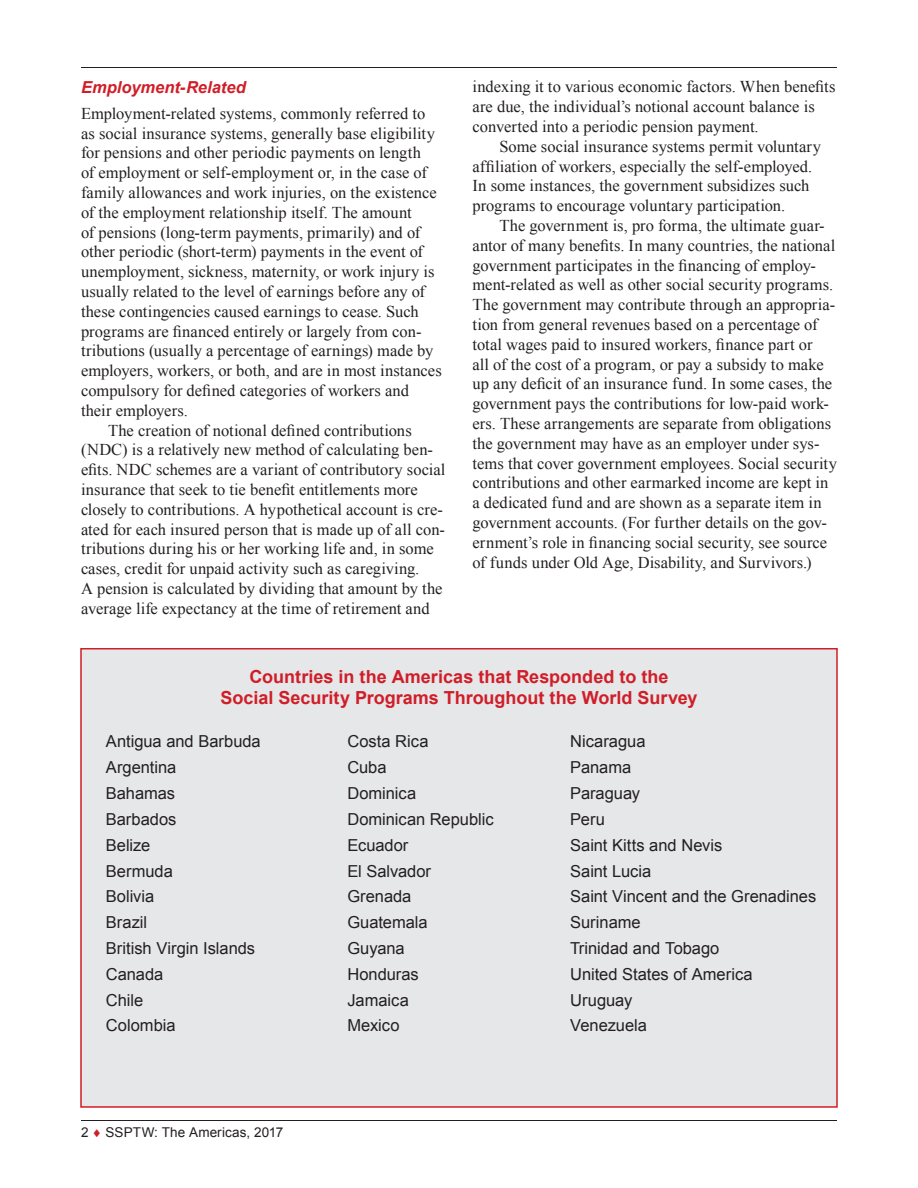
<style>
.page{position:relative;width:918px;height:1188px;background:#fff}
.page>*{position:absolute;margin:0;border:0;box-sizing:border-box;transform-origin:0 0}
.Box_Title{font:700 18px/21.6px "Arial";color:#d01e29;text-align:center}
.Para{font:16.5px/19.8px "Times New Roman";color:#231f20}
.ParaFirst{font:16.5px/19.8px "Times New Roman";color:#231f20}
.Country_Listing{font:16.5px "Arial";color:#231f20}
.Heading3{font:italic 700 16.5px "Arial";color:#d01e29}
.Footer__Left{font:13.5px "Arial";letter-spacing:.01em;color:#231f20}
.s1{color:#d01e29}
</style>
<div class="page">
<hr style="left:81px;top:1120px;width:756px;height:1px;background:#231f20">
<hr style="left:81px;top:67px;width:756px;height:1px;background:#231f20">
<div style="left:81px;top:649px;width:756px;height:458px;background:#e6e7e9"></div>
<div style="left:80px;top:648px;width:758px;height:460px;border:2px solid #d01e29"></div>
<p class="Heading3" style="left:81px;top:76px;width:166px">Employment-Related</p>
<p class="ParaFirst" style="left:81px;top:103px;width:362px">Employment-related systems, commonly referred to as social insurance systems, generally base eligibility for pensions and other periodic payments on length<br>of employment or self-employment or, in the case of family allowances and work injuries, on the existence of the employment relationship itself. The amount<br>of pensions (long-term payments, primarily) and of other periodic (short-term) payments in the event of unemployment, sickness, maternity, or work injury is usually related to the level of earnings before any of these contingencies caused earnings to cease. Such programs are financed entirely or largely from con&shy;tributions (usually a percentage of earnings) made by employers, workers, or both, and are in most instances compulsory for defined categories of workers and their employers.</p>
<p class="Para" style="left:81px;top:420px;width:366px;text-indent:27px">The creation of notional defined contributions (NDC) is a relatively new method of calculating ben&shy;efits. NDC schemes are a variant of contributory social insurance that seek to tie benefit entitlements more closely to contributions. A hypothetical account is cre&shy;ated for each insured person that is made up of all con&shy;tributions during his or her working life and, in some cases, credit for unpaid activity such as caregiving.<br>A pension is calculated by dividing that amount by the average life expectancy at the time of retirement and</p>
<p class="Para" style="left:472px;top:77px;width:364px">indexing it to various economic factors. When benefits are due, the individual’s notional account balance is converted into a periodic pension payment.</p>
<p class="Para" style="left:472px;top:136px;width:350px;text-indent:27px">Some social insurance systems permit voluntary affiliation of workers, especially the self-employed.<br>In some instances, the government subsidizes such programs to encourage voluntary participation.</p>
<p class="Para" style="left:472px;top:215px;width:366px;text-indent:27px">The government is, pro forma, the ultimate guar&shy;antor of many benefits. In many countries, the national government participates in the financing of employ&shy;ment-related as well as other social security programs.<br>The government may contribute through an appropria&shy;tion from general revenues based on a percentage of total wages paid to insured workers, finance part or<br>all of the cost of a program, or pay a subsidy to make up any deficit of an insurance fund. In some cases, the government pays the contributions for low-paid work&shy;ers. These arrangements are separate from obligations the government may have as an employer under sys&shy;tems that cover government employees. Social security contributions and other earmarked income are kept in a dedicated fund and are shown as a separate item in government accounts. (For further details on the gov&shy;ernment’s role in financing social security, see source of funds under Old Age, Disability, and Survivors.)</p>
<p class="Box_Title" style="left:220px;top:666px;width:479px">Countries in the Americas that Responded to the<br>Social Security Programs Throughout the World Survey</p>
<p class="Country_Listing" style="left:106px;top:731px;width:156px">Antigua and Barbuda</p>
<p class="Country_Listing" style="left:106px;top:757px;width:72px">Argentina</p>
<p class="Country_Listing" style="left:106px;top:783px;width:71px">Bahamas</p>
<p class="Country_Listing" style="left:106px;top:808px;width:72px">Barbados</p>
<p class="Country_Listing" style="left:106px;top:834px;width:46px">Belize</p>
<p class="Country_Listing" style="left:106px;top:860px;width:69px">Bermuda</p>
<p class="Country_Listing" style="left:106px;top:886px;width:50px">Bolivia</p>
<p class="Country_Listing" style="left:106px;top:912px;width:43px">Brazil</p>
<p class="Country_Listing" style="left:106px;top:937px;width:151px">British Virgin Islands</p>
<p class="Country_Listing" style="left:106px;top:963px;width:59px">Canada</p>
<p class="Country_Listing" style="left:106px;top:989px;width:39px">Chile</p>
<p class="Country_Listing" style="left:106px;top:1015px;width:71px">Colombia</p>
<p class="Country_Listing" style="left:347px;top:731px;width:83px">Costa Rica</p>
<p class="Country_Listing" style="left:347px;top:757px;width:41px">Cuba</p>
<p class="Country_Listing" style="left:347px;top:783px;width:70px">Dominica</p>
<p class="Country_Listing" style="left:347px;top:808px;width:148px">Dominican Republic</p>
<p class="Country_Listing" style="left:347px;top:834px;width:63px">Ecuador</p>
<p class="Country_Listing" style="left:347px;top:860px;width:85px">El Salvador</p>
<p class="Country_Listing" style="left:347px;top:886px;width:66px">Grenada</p>
<p class="Country_Listing" style="left:347px;top:912px;width:82px">Guatemala</p>
<p class="Country_Listing" style="left:347px;top:937px;width:59px">Guyana</p>
<p class="Country_Listing" style="left:347px;top:963px;width:73px">Honduras</p>
<p class="Country_Listing" style="left:347px;top:989px;width:63px">Jamaica</p>
<p class="Country_Listing" style="left:347px;top:1015px;width:54px">Mexico</p>
<p class="Country_Listing" style="left:570px;top:731px;width:77px">Nicaragua</p>
<p class="Country_Listing" style="left:570px;top:757px;width:62px">Panama</p>
<p class="Country_Listing" style="left:570px;top:783px;width:71px">Paraguay</p>
<p class="Country_Listing" style="left:570px;top:808px;width:36px">Peru</p>
<p class="Country_Listing" style="left:570px;top:834px;width:154px">Saint Kitts and Nevis</p>
<p class="Country_Listing" style="left:570px;top:860px;width:83px">Saint Lucia</p>
<p class="Country_Listing" style="left:570px;top:886px;width:248px">Saint Vincent and the Grenadines</p>
<p class="Country_Listing" style="left:570px;top:912px;width:72px">Suriname</p>
<p class="Country_Listing" style="left:570px;top:937px;width:151px">Trinidad and Tobago</p>
<p class="Country_Listing" style="left:570px;top:963px;width:184px">United States of America</p>
<p class="Country_Listing" style="left:570px;top:989px;width:64px">Uruguay</p>
<p class="Country_Listing" style="left:570px;top:1015px;width:78px">Venezuela</p>
<p class="Footer__Left" style="left:81px;top:1123px;width:204px">2 <span class="s1">♦</span> SSPTW: The Americas, 2017</p>
</div>
